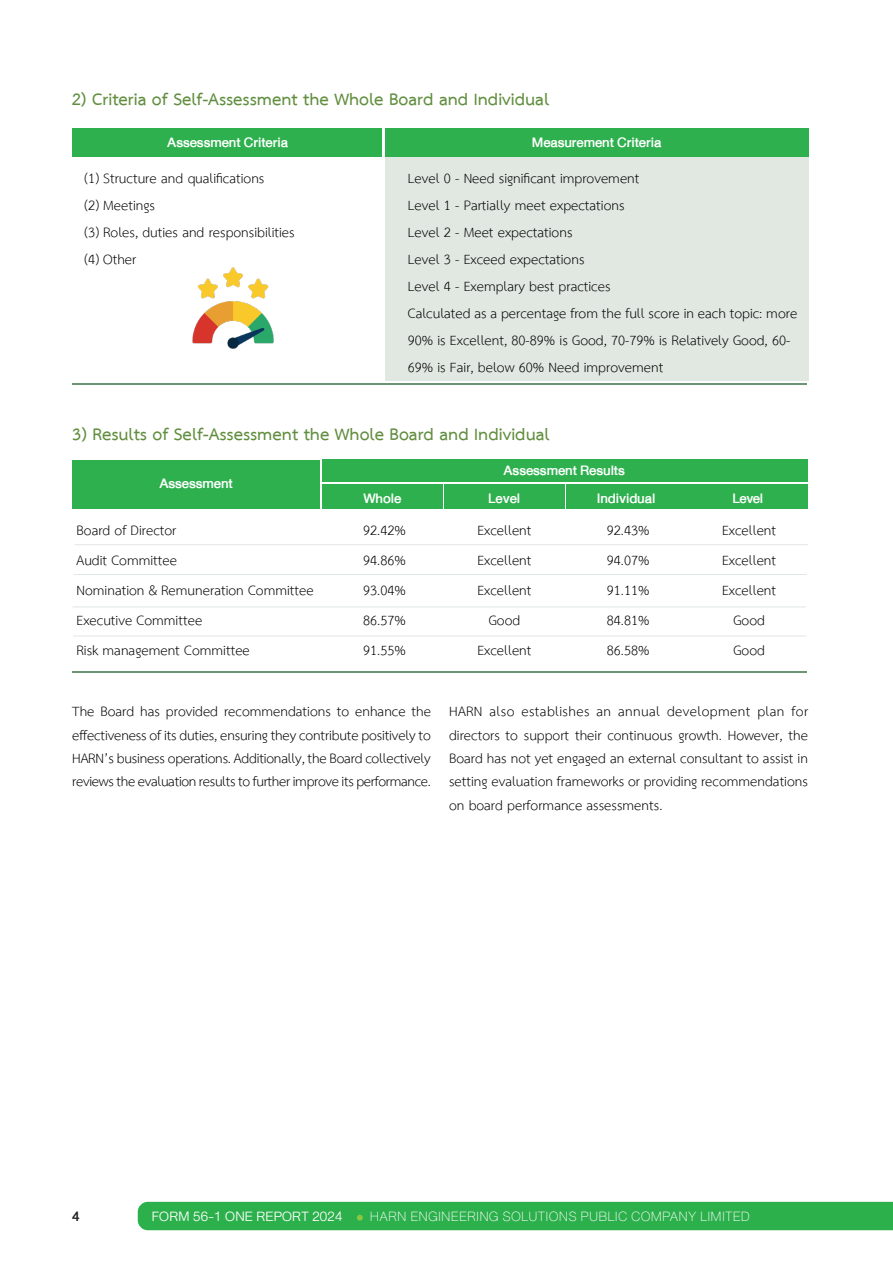
<style>
.page{position:relative;width:893px;height:1263px;background:#fff}
.page>*{position:absolute;margin:0;border:0;box-sizing:border-box;transform-origin:0 0}
.t1{font:700 24px "TH Sarabun New";color:#618e3e}
.t2{font:19.5px/23.4px "TH Sarabun New";color:#000;text-align:justify}
.t3{font:500 19.5px "DB Helvethaica X";letter-spacing:-.005em;color:#fff}
.t4{font:100 19.5px "DB Heavent";letter-spacing:.01em;color:#fff}
.t5{font:300 19.5px "DB Heaventt";letter-spacing:.01em;color:#fff}
.t6{font:500 19.5px "DB Heavent";color:#231f20}
</style>
<div class="page">
<div style="left:138px;top:1202px;width:755px;height:28px;background:#2cb04c"></div>
<div style="left:385px;top:153px;width:423px;height:228px;background:#e1e7e1"></div>
<div style="left:72px;top:129px;width:309px;height:28px;background:#2db04d"></div>
<div style="left:385px;top:129px;width:423px;height:28px;background:#2db04d"></div>
<hr style="left:73px;top:383px;width:734px;height:2px;background:#6c9477">
<div style="left:72px;top:460px;width:248px;height:49px;background:#2db04d"></div>
<div style="left:688px;top:484px;width:120px;height:25px;background:#2db04d"></div>
<div style="left:566px;top:484px;width:120px;height:25px;background:#2db04d"></div>
<div style="left:444px;top:484px;width:120px;height:25px;background:#2db04d"></div>
<div style="left:322px;top:484px;width:120px;height:25px;background:#2db04d"></div>
<div style="left:322px;top:460px;width:486px;height:22px;background:#2db04d"></div>
<hr style="left:72px;top:671px;width:734px;height:2px;background:#6c9477">
<hr style="left:75px;top:544px;width:733px;height:1px;background:#e1e7e1">
<hr style="left:73px;top:574px;width:734px;height:1px;background:#e1e7e1">
<hr style="left:72px;top:606px;width:734px;height:1px;background:#e1e7e1">
<hr style="left:73px;top:636px;width:733px;height:1px;background:#e1e7e1">
<img style="left:192px;top:267px;width:82px;height:82px">
<p class="t1" style="left:72px;top:85px;width:479px">2) Criteria of Self-Assessment the Whole Board and Individual</p>
<p class="t3" style="left:167px;top:131px;width:122px">Assessment Criteria</p>
<p class="t3" style="left:532px;top:131px;width:131px">Measurement Criteria</p>
<p class="t2" style="left:85px;top:167px;width:181px">(1) Structure and qualifications</p>
<p class="t2" style="left:85px;top:194px;width:72px">(2) Meetings</p>
<p class="t2" style="left:85px;top:221px;width:212px">(3) Roles, duties and responsibilities</p>
<p class="t2" style="left:85px;top:248px;width:53px">(4) Other</p>
<p class="t2" style="left:408px;top:167px;width:233px">Level 0 - Need significant improvement</p>
<p class="t2" style="left:408px;top:194px;width:218px">Level 1 - Partially meet expectations</p>
<p class="t2" style="left:408px;top:221px;width:166px">Level 2 - Meet expectations</p>
<p class="t2" style="left:408px;top:248px;width:178px">Level 3 - Exceed expectations</p>
<p class="t2" style="left:408px;top:275px;width:204px">Level 4 - Exemplary best practices</p>
<p class="t2" style="left:408px;top:302px;width:391px">Calculated as a percentage from the full score in each topic: more</p>
<p class="t2" style="left:408px;top:329px;width:384px">90% is Excellent, 80-89% is Good, 70-79% is Relatively Good, 60-</p>
<p class="t2" style="left:408px;top:356px;width:257px">69% is Fair, below 60% Need improvement</p>
<p class="t1" style="left:72px;top:419px;width:479px">3) Results of Self-Assessment the Whole Board and Individual</p>
<p class="t3" style="left:159px;top:472px;width:75px">Assessment</p>
<p class="t2" style="left:77px;top:519px;width:101px">Board of Director</p>
<p class="t2" style="left:77px;top:549px;width:102px">Audit Committee</p>
<p class="t2" style="left:77px;top:579px;width:239px">Nomination &amp; Remuneration Committee</p>
<p class="t2" style="left:77px;top:609px;width:127px">Executive Committee</p>
<p class="t2" style="left:77px;top:639px;width:175px">Risk management Committee</p>
<p class="t3" style="left:504px;top:460px;width:123px">Assessment Results</p>
<p class="t3" style="left:363px;top:487px;width:39px">Whole</p>
<p class="t3" style="left:488px;top:487px;width:34px">Level</p>
<p class="t3" style="left:597px;top:487px;width:60px">Individual</p>
<p class="t3" style="left:733px;top:487px;width:32px">Level</p>
<p class="t2" style="left:363px;top:519px;width:44px">92.42%</p>
<p class="t2" style="left:363px;top:549px;width:44px">94.86%</p>
<p class="t2" style="left:363px;top:579px;width:44px">93.04%</p>
<p class="t2" style="left:363px;top:609px;width:44px">86.57%</p>
<p class="t2" style="left:363px;top:639px;width:44px">91.55%</p>
<p class="t2" style="left:477px;top:519px;width:56px">Excellent</p>
<p class="t2" style="left:477px;top:549px;width:56px">Excellent</p>
<p class="t2" style="left:477px;top:579px;width:56px">Excellent</p>
<p class="t2" style="left:489px;top:609px;width:33px">Good</p>
<p class="t2" style="left:477px;top:639px;width:56px">Excellent</p>
<p class="t2" style="left:722px;top:519px;width:56px">Excellent</p>
<p class="t2" style="left:722px;top:549px;width:56px">Excellent</p>
<p class="t2" style="left:722px;top:579px;width:56px">Excellent</p>
<p class="t2" style="left:733px;top:609px;width:33px">Good</p>
<p class="t2" style="left:733px;top:639px;width:33px">Good</p>
<p class="t2" style="left:607px;top:519px;width:44px">92.43%</p>
<p class="t2" style="left:607px;top:549px;width:44px">94.07%</p>
<p class="t2" style="left:607px;top:579px;width:44px">91.11%</p>
<p class="t2" style="left:607px;top:609px;width:44px">84.81%</p>
<p class="t2" style="left:607px;top:639px;width:44px">86.58%</p>
<p class="t2" style="left:72px;top:700px;width:360px">The Board has provided recommendations to enhance the effectiveness of its duties, ensuring they contribute positively to HARN’s business operations. Additionally, the Board collectively reviews the evaluation results to further improve its performance.</p>
<p class="t2" style="left:449px;top:700px;width:361px">HARN also establishes an annual development plan for directors to support their continuous growth. However, the Board has not yet engaged an external consultant to assist in setting evaluation frameworks or providing recommendations on board performance assessments.</p>
<p class="t6" style="left:72px;top:1205px;width:9px">4</p>
<p class="t5" style="left:152px;top:1205px;width:192px">FORM 56-1 ONE REPORT 2024</p>
<p class="t4" style="left:370px;top:1205px;width:382px">HARN ENGINEERING SOLUTIONS PUBLIC COMPANY LIMITED</p>
</div>
